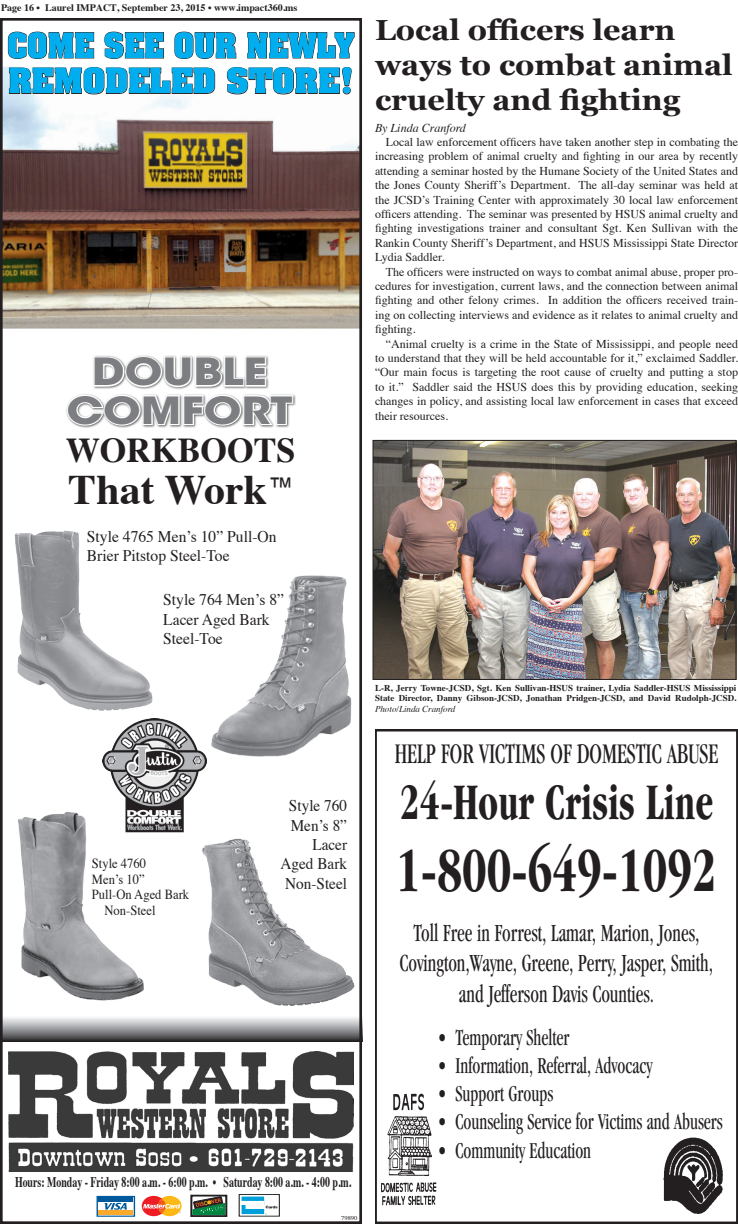
<style>
.page{position:relative;width:738px;height:1224px;background:#fff}
.page>*{position:absolute;margin:0;border:0;box-sizing:border-box;transform-origin:0 0}
.t1{font:700 condensed 64.8px "Garamond";color:#231f20;scale:.76 1}
.t2{font:700 condensed 53px "Garamond";color:#231f20;scale:.76 1}
.t3{font:700 42px "Times";color:#231f20}
.t4{font:700 37.2px/38.4px "ITC Avant Garde Std";color:#7c7e81;text-align:center;scale:1.19 1}
.t5{font:700 34.9px "Times";color:#231f20}
.t6{font:700 29.6px/35.5px "Aachen";color:#00aeef;scale:.96 1}
.t7{font:condensed 29.5px "Garamond";color:#231f20;scale:.76 1}
.t8{font:700 29px/34.8px "Georgia";color:#231f20;scale:1.05 1}
.t9{font:condensed 25.5px/30.6px "Garamond";color:#231f20;text-align:center;scale:.76 1}
.t10{font:condensed 23.6px "Garamond";color:#231f20;scale:.76 1}
.t11{font:16.2px/19.5px "Times";color:#231f20;scale:.96 1}
.t12{font:16.2px/19.5px "Times";color:#231f20;text-align:right;scale:.94 1}
.t13{font:700 14.8px "Times";color:#231f20;scale:.67 1}
.t14{font:13.8px "Times";color:#231f20;scale:.91 1}
.t15{font:12px/14.4px "Times";color:#231f20;text-align:justify}
.t16{font:italic 12px "Times";color:#231f20}
.Dateline{font:700 10px "Times";color:#231f20}
.t17{font:700 9px/10.8px "Times";color:#231f20;text-align:justify}
.t18{font:5.9px "Times";color:#231f20;scale:1.12 1}
.s1{font-weight:400;font-style:italic}
</style>
<div class="page">
<img style="left:4px;top:67px;width:354px;height:262px">
<svg style="left:4px;top:1017px;width:354px;height:24px;background:#97979a"></svg>
<div style="left:0;top:18px;width:362px;height:1206px;border:3px solid #231f20"></div>
<img style="left:8px;top:1051px;width:346px;height:121px">
<svg style="left:99px;top:1202px;width:34px;height:9px"></svg>
<div style="left:97px;top:1196px;width:38px;height:21px;border:1px solid #00599a"></div>
<svg style="left:104px;top:1203px;width:23px;height:7px"></svg>
<hr style="left:98px;top:1198px;width:35px;height:4px;background:#00599a">
<hr style="left:98px;top:1211px;width:35px;height:4px;background:#faa92a">
<svg style="left:142px;top:1196px;width:39px;height:20px"></svg>
<div style="left:239px;top:1194px;width:41px;height:23px;border:1px solid #231f20"></div>
<svg style="left:241px;top:1196px;width:37px;height:19px"></svg>
<svg style="left:190px;top:1195px;width:37px;height:21px"></svg>
<svg style="left:8px;top:32px;width:86px;height:27px"></svg>
<svg style="left:104px;top:32px;width:60px;height:27px"></svg>
<svg style="left:174px;top:32px;width:62px;height:27px"></svg>
<svg style="left:247px;top:32px;width:108px;height:26px"></svg>
<svg style="left:9px;top:67px;width:206px;height:27px"></svg>
<svg style="left:227px;top:67px;width:125px;height:27px"></svg>
<div style="left:66px;top:355px;width:231px;height:74px;background:#231f20;opacity:.75"></div>
<svg style="left:66px;top:355px;width:229px;height:72px"></svg>
<img style="left:18px;top:811px;width:126px;height:190px">
<img style="left:202px;top:838px;width:153px;height:168px">
<img style="left:14px;top:530px;width:139px;height:181px">
<img style="left:211px;top:575px;width:141px;height:182px">
<img style="left:102px;top:719px;width:105px;height:114px">
<img style="left:374px;top:442px;width:360px;height:236px">
<div style="left:372px;top:440px;width:364px;height:240px;border:1px solid #231f20"></div>
<div style="left:375px;top:729px;width:363px;height:495px;border:2px solid #231f20"></div>
<img style="left:664px;top:1138px;width:59px;height:76px">
<img style="left:381px;top:1094px;width:56px;height:112px">
<p class="Dateline" style="left:1px;top:-2px;width:298px">Page 16 • Laurel IMPACT, September 23, 2015 • www.impact360.ms</p>
<p class="t6" style="left:7px;top:27px;width:363px">COME SEE OUR NEWLY<br>REMODELED STORE!</p>
<p class="t4" style="left:66px;top:352px;width:192px">DOUBLE<br>COMFORT</p>
<p class="t5" style="left:66px;top:417px;width:231px">WORKBOOTS</p>
<p class="t3" style="left:68px;top:450px;width:226px">That Work<sup>™</sup></p>
<p class="t11" style="left:87px;top:525px;width:199px">Style 4765 Men’s 10” Pull-On<br>Brier Pitstop Steel-Toe</p>
<p class="t11" style="left:163px;top:589px;width:127px">Style 764 Men’s 8”<br>Lacer Aged Bark<br>Steel-Toe</p>
<p class="t14" style="left:92px;top:851px;width:61px">Style 4760</p>
<p class="t14" style="left:92px;top:866px;width:60px">Men’s 10”</p>
<p class="t14" style="left:92px;top:882px;width:108px">Pull-On Aged Bark</p>
<p class="t14" style="left:105px;top:897px;width:58px">Non-Steel</p>
<p class="t12" style="left:281px;top:794px;width:72px">Style 760<br>Men’s 8”<br>Lacer<br>Aged Bark<br>Non-Steel</p>
<p class="t13" style="left:15px;top:1168px;width:503px">Hours: Monday - Friday 8:00 a.m. - 6:00 p.m. • Saturday 8:00 a.m. - 4:00 p.m.</p>
<p class="t18" style="left:341px;top:1212px;width:16px">79890</p>
<p class="t8" style="left:375px;top:11px;width:342px">Local officers learn ways to combat animal cruelty and fighting</p>
<p class="t16" style="left:375px;top:117px;width:92px">By Linda Cranford</p>
<p class="t15" style="left:375px;top:134px;width:365px;text-indent:11px">Local law enforcement officers have taken another step in combating the increasing problem of animal cruelty and fighting in our area by recently attending a seminar hosted by the Humane Society of the United States and the Jones County Sheriff’s Department. The all-day seminar was held at the JCSD’s Training Center with approximately 30 local law enforcement officers attending. The seminar was presented by HSUS animal cruelty and fighting investigations trainer and consultant Sgt. Ken Sullivan with the Rankin County Sheriff’s Department, and HSUS Mississippi State Director Lydia Saddler.</p>
<p class="t15" style="left:375px;top:263px;width:365px;text-indent:11px">The officers were instructed on ways to combat animal abuse, proper pro&shy;cedures for investigation, current laws, and the connection between animal fighting and other felony crimes. In addition the officers received train&shy;ing on collecting interviews and evidence as it relates to animal cruelty and fighting.</p>
<p class="t15" style="left:375px;top:335px;width:365px;text-indent:11px">“Animal cruelty is a crime in the State of Mississippi, and people need to understand that they will be held accountable for it,” exclaimed Saddler. “Our main focus is targeting the root cause of cruelty and putting a stop to it.” Saddler said the HSUS does this by providing education, seeking changes in policy, and assisting local law enforcement in cases that exceed their resources.</p>
<p class="t17" style="left:375px;top:681px;width:363px">L-R, Jerry Towne-JCSD, Sgt. Ken Sullivan-HSUS trainer, Lydia Saddler-HSUS Mississippi State Director, Danny Gibson-JCSD, Jonathan Pridgen-JCSD, and David Rudolph-JCSD.<br><span class="s1">Photo/Linda Cranford</span></p>
<p class="t7" style="left:395px;top:737px;width:427px">HELP FOR VICTIMS OF DOMESTIC ABUSE</p>
<p class="t2" style="left:400px;top:772px;width:414px">24-Hour Crisis Line</p>
<p class="t1" style="left:396px;top:833px;width:423px">1-800-649-1092</p>
<p class="t9" style="left:400px;top:917px;width:414px">Toll Free in Forrest, Lamar, Marion, Jones,<br>Covington,Wayne, Greene, Perry, Jasper, Smith, and Jefferson Davis Counties.</p>
<p class="t10" style="left:438px;top:1024px;width:175px">• Temporary Shelter</p>
<p class="t10" style="left:438px;top:1052px;width:284px">• Information, Referral, Advocacy</p>
<p class="t10" style="left:438px;top:1081px;width:154px">• Support Groups</p>
<p class="t10" style="left:438px;top:1109px;width:377px">• Counseling Service for Victims and Abusers</p>
<p class="t10" style="left:438px;top:1137px;width:203px">• Community Education</p>
</div>
